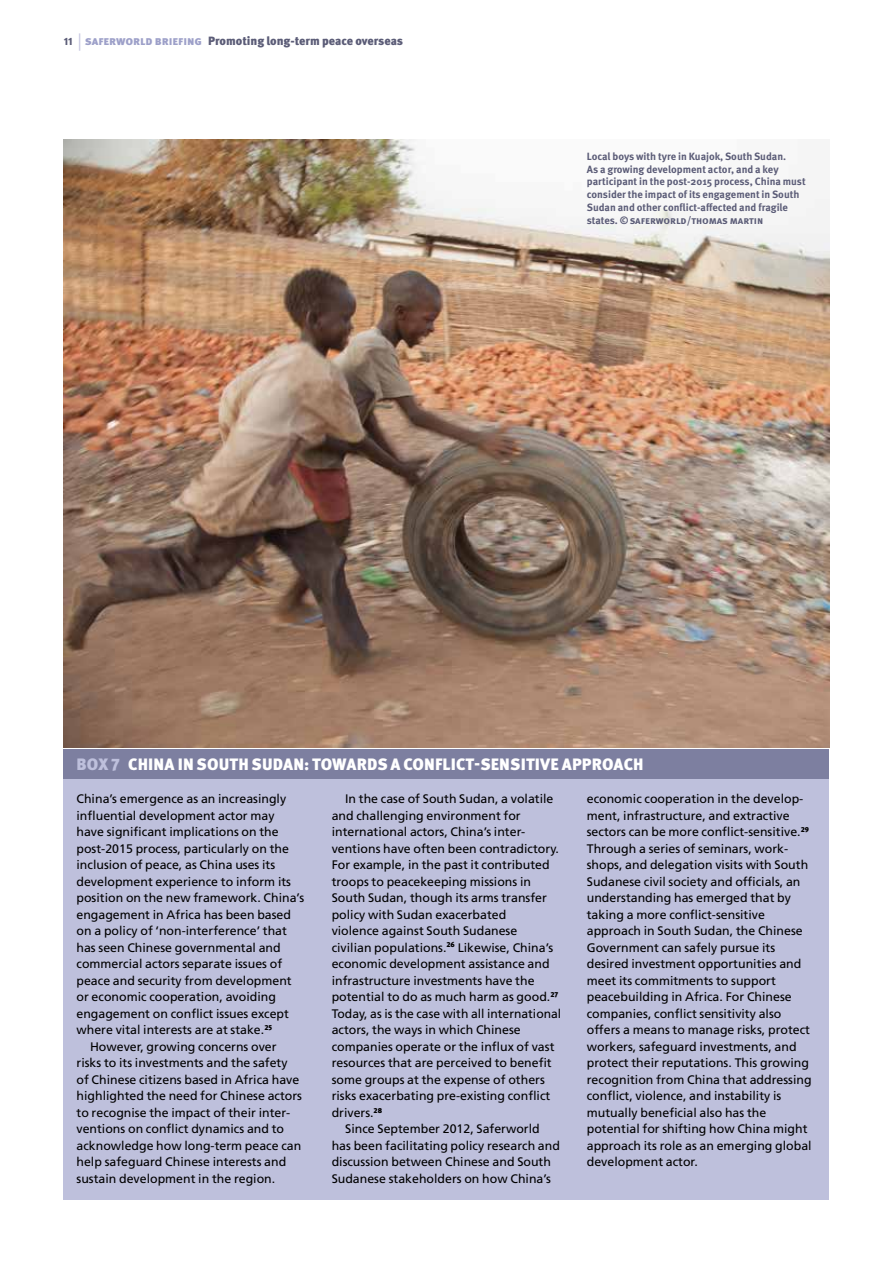
<style>
.page{position:relative;width:893px;height:1263px;background:#fff}
.page>*{position:absolute;margin:0;border:0;box-sizing:border-box;transform-origin:0 0}
.t1{font:900 16.5px "Meta Pro";letter-spacing:.02em;color:#fff}
.t2{font:12.3px/16.5px "Frutiger LT Std";color:#000}
.t3{font:900 12px "Meta Pro";color:#5b5c77}
.t4{font:700 10.5px/12.8px "Meta Pro";color:#5b5c77}
.s1{font-size:10.5px}
.s2{font-weight:400;font-size:18px;color:#c7c8e1}
.s3{color:#9da0c9}
.s4{color:#bec0dc}
</style>
<div class="page">
<div style="left:64px;top:749px;width:765px;height:30px;background:#7d7fa0"></div>
<div style="left:64px;top:779px;width:765px;height:420px;background:#bec0dc"></div>
<img style="left:64px;top:139px;width:765px;height:608px">
<p class="t3" style="left:64px;top:34px;width:341px"><span class="s1">11</span> <span class="s2">|</span> <span class="s3">saferworld briefing</span> Promoting long-term peace overseas</p>
<p class="t4" style="left:587px;top:150px;width:220px">Local boys with tyre in Kuajok, South Sudan.<br>As a growing development actor, and a key participant in the post-2015 process, China must consider the impact of its engagement in South Sudan and other conflict-affected and fragile states. ©saferworld/thomas martin</p>
<h1 class="t1" style="left:77px;top:754px;width:82px"><span class="s4">Box 7</span> China</h1>
<h1 class="t1" style="left:178px;top:754px;width:41px">in Sout</h1>
<h1 class="t1" style="left:238px;top:754px;width:35px">h Sudan</h1>
<h1 class="t1" style="left:304px;top:754px;width:54px">: towards</h1>
<h1 class="t1" style="left:390px;top:754px;width:25px">acon</h1>
<h1 class="t1" style="left:435px;top:754px;width:17px">flict</h1>
<h1 class="t1" style="left:474px;top:754px;width:16px">-sensitive</h1>
<h1 class="t1" style="left:562px;top:754px;width:12px">approac</h1>
<h1 class="t1" style="left:633px;top:754px;width:12px">h</h1>
<p class="t2" style="left:77px;top:791px;width:211px">China’s emergence as an increasingly</p>
<p class="t2" style="left:77px;top:807px;width:200px">influential development actor may</p>
<p class="t2" style="left:77px;top:824px;width:204px">have significant implications on the</p>
<p class="t2" style="left:77px;top:840px;width:214px">post-2015 process, particularly on the</p>
<p class="t2" style="left:77px;top:857px;width:200px">inclusion of peace, as China uses its</p>
<p class="t2" style="left:77px;top:873px;width:216px">development experience to inform its</p>
<p class="t2" style="left:77px;top:889px;width:229px">position on the new framework. China’s</p>
<p class="t2" style="left:77px;top:906px;width:216px">engagement in Africa has been based</p>
<p class="t2" style="left:77px;top:922px;width:212px">on a policy of ‘non-interference’ that</p>
<p class="t2" style="left:77px;top:939px;width:206px">has seen Chinese governmental and</p>
<p class="t2" style="left:77px;top:955px;width:207px">commercial actors separate issues of</p>
<p class="t2" style="left:77px;top:972px;width:217px">peace and security from development</p>
<p class="t2" style="left:77px;top:988px;width:201px">or economic cooperation, avoiding</p>
<p class="t2" style="left:77px;top:1005px;width:214px">engagement on conflict issues except</p>
<p class="t2" style="left:77px;top:1021px;width:197px">where vital interests are at stake.<sup>25</sup></p>
<p class="t2" style="left:90px;top:1038px;width:188px">However, growing concerns over</p>
<p class="t2" style="left:77px;top:1055px;width:213px">risks to its investments and the safety</p>
<p class="t2" style="left:77px;top:1071px;width:224px">of Chinese citizens based in Africa have</p>
<p class="t2" style="left:77px;top:1088px;width:227px">highlighted the need for Chinese actors</p>
<p class="t2" style="left:77px;top:1104px;width:215px">to recognise the impact of their inter-</p>
<p class="t2" style="left:77px;top:1120px;width:209px">ventions on conflict dynamics and to</p>
<p class="t2" style="left:77px;top:1137px;width:226px">acknowledge how long-term peace can</p>
<p class="t2" style="left:77px;top:1153px;width:211px">help safeguard Chinese interests and</p>
<p class="t2" style="left:77px;top:1170px;width:200px">sustain development in the region.</p>
<p class="t2" style="left:345px;top:790px;width:210px">In the case of South Sudan, a volatile</p>
<p class="t2" style="left:332px;top:807px;width:191px">and challenging environment for</p>
<p class="t2" style="left:332px;top:823px;width:195px">international actors, China’s inter-</p>
<p class="t2" style="left:332px;top:840px;width:229px">ventions have often been contradictory.</p>
<p class="t2" style="left:332px;top:856px;width:219px">For example, in the past it contributed</p>
<p class="t2" style="left:332px;top:873px;width:201px">troops to peacekeeping missions in</p>
<p class="t2" style="left:332px;top:889px;width:217px">South Sudan, though its arms transfer</p>
<p class="t2" style="left:332px;top:906px;width:176px">policy with Sudan exacerbated</p>
<p class="t2" style="left:332px;top:922px;width:187px">violence against South Sudanese</p>
<p class="t2" style="left:332px;top:939px;width:223px">civilian populations.<sup>26</sup> Likewise, China’s</p>
<p class="t2" style="left:332px;top:956px;width:219px">economic development assistance and</p>
<p class="t2" style="left:332px;top:972px;width:204px">infrastructure investments have the</p>
<p class="t2" style="left:332px;top:989px;width:228px">potential to do as much harm as good.<sup>27</sup></p>
<p class="t2" style="left:332px;top:1005px;width:231px">Today, as is the case with all international</p>
<p class="t2" style="left:332px;top:1022px;width:191px">actors, the ways in which Chinese</p>
<p class="t2" style="left:332px;top:1038px;width:224px">companies operate or the influx of vast</p>
<p class="t2" style="left:332px;top:1055px;width:222px">resources that are perceived to benefit</p>
<p class="t2" style="left:332px;top:1071px;width:215px">some groups at the expense of others</p>
<p class="t2" style="left:332px;top:1087px;width:220px">risks exacerbating pre-existing conflict</p>
<p class="t2" style="left:332px;top:1104px;width:52px">drivers.<sup>28</sup></p>
<p class="t2" style="left:345px;top:1121px;width:196px">Since September 2012, Saferworld</p>
<p class="t2" style="left:332px;top:1137px;width:230px">has been facilitating policy research and</p>
<p class="t2" style="left:332px;top:1154px;width:221px">discussion between Chinese and South</p>
<p class="t2" style="left:332px;top:1170px;width:221px">Sudanese stakeholders on how China’s</p>
<p class="t2" style="left:587px;top:790px;width:226px">economic cooperation in the develop&shy;ment, infrastructure, and extractive sectors can be more conflict-sensitive.<sup>29<br></sup>Through a series of seminars, work&shy;shops, and delegation visits with South Sudanese civil society and officials, an understanding has emerged that by taking a more conflict-sensitive approach in South Sudan, the Chinese Government can safely pursue its desired investment opportunities and meet its commitments to support peacebuilding in Africa. For Chinese companies, conflict sensitivity also offers a means to manage risks, protect workers, safeguard investments, and protect their reputations. This growing recognition from China that addressing conflict, violence, and instability is mutually beneficial also has the potential for shifting how China might approach its role as an emerging global development actor.</p>
</div>
